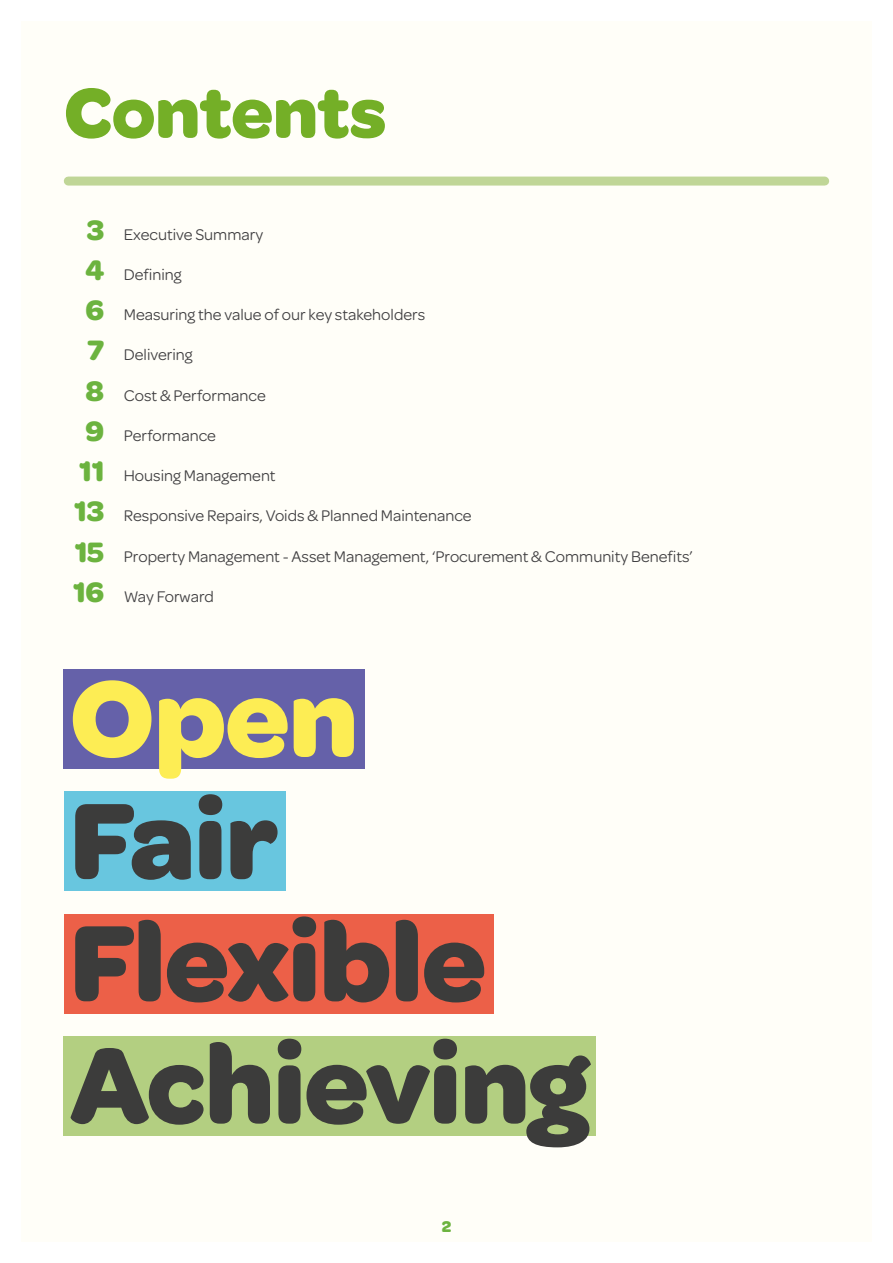
<style>
.page{position:relative;width:893px;height:1263px;background:#fff}
.page>*{position:absolute;margin:0;border:0;box-sizing:border-box;transform-origin:0 0}
.t1{font:700 115.2px "Omnes";letter-spacing:-.015em;color:#3c3c3b}
.t2{font:700 115.2px "Omnes";color:#fded54}
.t3{font:700 75px "Omnes";letter-spacing:-.01em;color:#74af27}
.t4{font:16.5px "Omnes";color:#414042}
.t5{font:700 16.5px "Omnes";color:#6cb33f}
.s1{font-weight:700;font-size:30px;color:#6cb33f}
</style>
<div class="page">
<div style="left:21px;top:21px;width:851px;height:1221px;background:#fffef8"></div>
<div style="left:68px;top:177px;width:757px;height:9px;background:#c0d697"></div>
<div style="left:64px;top:792px;width:222px;height:99px;background:#68c6df"></div>
<div style="left:64px;top:670px;width:301px;height:99px;background:#6561a9"></div>
<div style="left:64px;top:1036px;width:532px;height:99px;background:#b3cf81"></div>
<div style="left:64px;top:914px;width:429px;height:99px;background:#ec6048"></div>
<h2 class="t3" style="left:64px;top:57px;width:324px">Contents</h2>
<p class="t4" style="left:87px;top:223px;width:178px"><span class="s1">3</span> Executive Summary</p>
<p class="t4" style="left:85px;top:263px;width:98px"><span class="s1">4</span> Defining</p>
<p class="t4" style="left:86px;top:303px;width:341px"><span class="s1">6</span> Measuring the value of our key stakeholders</p>
<p class="t4" style="left:87px;top:344px;width:107px"><span class="s1">7</span> Delivering</p>
<p class="t4" style="left:86px;top:384px;width:182px"><span class="s1">8</span> Cost &amp; Performance</p>
<p class="t4" style="left:86px;top:424px;width:132px"><span class="s1">9</span> Performance</p>
<p class="t4" style="left:79px;top:464px;width:198px"><span class="s1">11</span> Housing Management</p>
<p class="t4" style="left:74px;top:505px;width:399px"><span class="s1">13</span> Responsive Repairs, Voids &amp; Planned Maintenance</p>
<p class="t4" style="left:75px;top:545px;width:620px"><span class="s1">15</span> Property Management - Asset Management, ‘Procurement &amp; Community Benefits’</p>
<p class="t4" style="left:73px;top:585px;width:142px"><span class="s1">16</span> Way Forward</p>
<h1 class="t2" style="left:70px;top:633px;width:290px">Open</h1>
<h1 class="t1" style="left:70px;top:755px;width:211px">Fair</h1>
<h1 class="t1" style="left:70px;top:877px;width:418px">Flexible</h1>
<h1 class="t1" style="left:70px;top:999px;width:521px">Achieving</h1>
<p class="t5" style="left:442px;top:1214px;width:11px">2</p>
</div>
